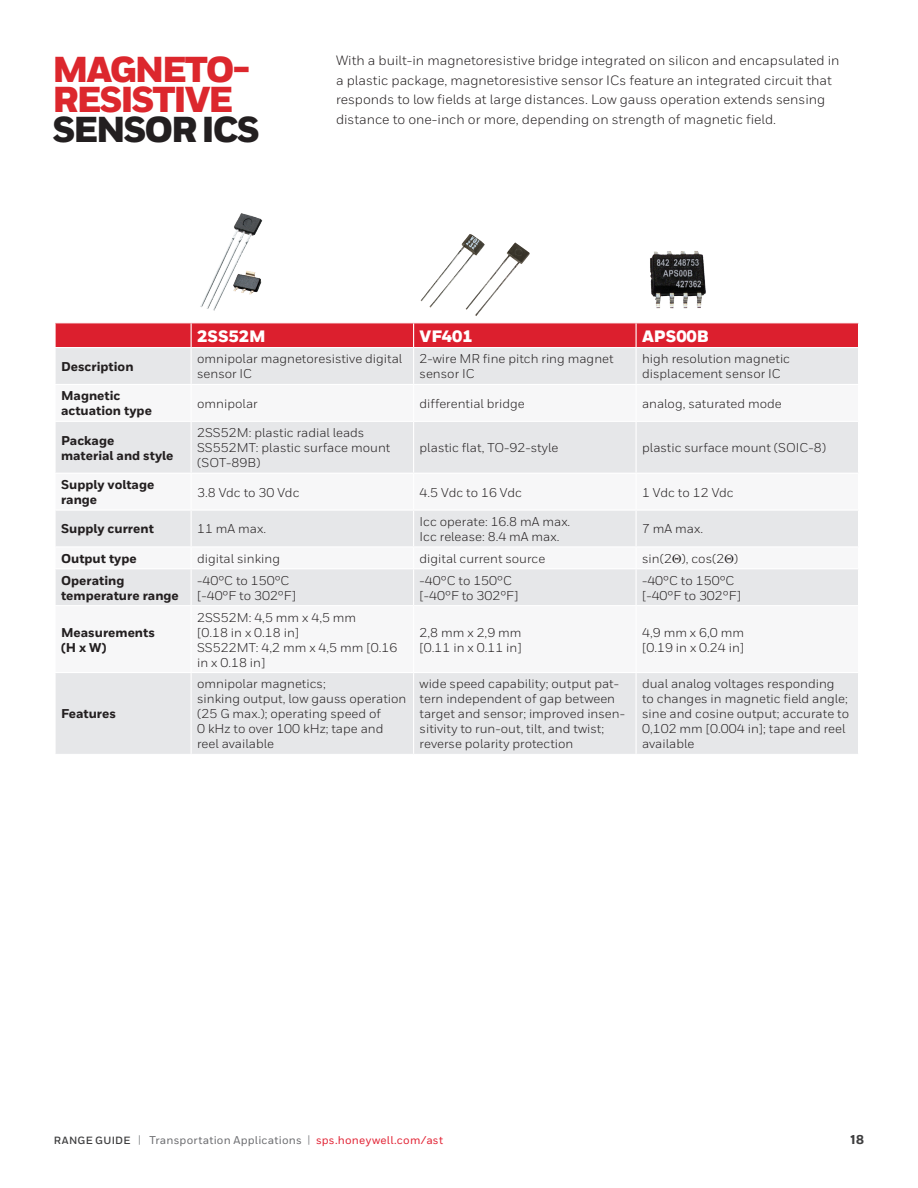
<style>
.page{position:relative;width:918px;height:1188px;background:#fff}
.page>*{position:absolute;margin:0;border:0;box-sizing:border-box;transform-origin:0 0}
.t1{font:900 36px/30px "Honeywell Sans";letter-spacing:-.06em;color:#dc272d}
.t2{font:900 16.5px "Honeywell Sans";color:#fff}
.t3{font:13.5px/19.5px "Honeywell Sans";color:#231f20}
.t4{font:12.75px/15px "Honeywell Sans";color:#231f20}
.t5{font:800 12.75px/15px "Honeywell Sans";color:#231f20}
.t6{font:800 12.75px "Honeywell Sans";color:#3e3e3f}
.t7{font:500 11.25px "Honeywell Sans";letter-spacing:.015em;color:#6c6d70}
.s1{color:#231f20}
.s2{font-weight:700;font-size:10.5px;color:#3e3e3f}
.s3{font-size:11.4px;color:#939598}
.s4{color:#e22536}
</style>
<div class="page">
<div style="left:56px;top:348px;width:802px;height:406px;background:#e6e7e9"></div>
<svg style="left:56px;top:385px;width:802px;height:287px"></svg>
<div style="left:55px;top:323px;width:804px;height:24px;background:#dc1f2e"></div>
<hr style="left:191px;top:348px;width:1px;height:36px;background:#fff">
<hr style="left:413px;top:348px;width:1px;height:36px;background:#fff">
<hr style="left:636px;top:348px;width:1px;height:36px;background:#fff">
<hr style="left:54px;top:384px;width:137px;height:1px;background:#fff">
<hr style="left:191px;top:384px;width:223px;height:1px;background:#fff">
<hr style="left:191px;top:385px;width:1px;height:36px;background:#fff">
<hr style="left:414px;top:384px;width:222px;height:1px;background:#fff">
<hr style="left:413px;top:385px;width:1px;height:36px;background:#fff">
<hr style="left:636px;top:384px;width:223px;height:1px;background:#fff">
<hr style="left:636px;top:385px;width:1px;height:36px;background:#fff">
<hr style="left:54px;top:421px;width:137px;height:1px;background:#fff">
<hr style="left:191px;top:421px;width:223px;height:1px;background:#fff">
<hr style="left:191px;top:422px;width:1px;height:51px;background:#fff">
<hr style="left:414px;top:421px;width:222px;height:1px;background:#fff">
<hr style="left:413px;top:422px;width:1px;height:51px;background:#fff">
<hr style="left:636px;top:421px;width:223px;height:1px;background:#fff">
<hr style="left:636px;top:422px;width:1px;height:51px;background:#fff">
<hr style="left:54px;top:473px;width:137px;height:1px;background:#fff">
<hr style="left:191px;top:473px;width:223px;height:1px;background:#fff">
<hr style="left:191px;top:474px;width:1px;height:36px;background:#fff">
<hr style="left:414px;top:473px;width:222px;height:1px;background:#fff">
<hr style="left:413px;top:474px;width:1px;height:36px;background:#fff">
<hr style="left:636px;top:473px;width:223px;height:1px;background:#fff">
<hr style="left:636px;top:474px;width:1px;height:36px;background:#fff">
<hr style="left:54px;top:510px;width:137px;height:1px;background:#fff">
<hr style="left:191px;top:510px;width:223px;height:1px;background:#fff">
<hr style="left:191px;top:511px;width:1px;height:35px;background:#fff">
<hr style="left:414px;top:510px;width:222px;height:1px;background:#fff">
<hr style="left:413px;top:511px;width:1px;height:35px;background:#fff">
<hr style="left:636px;top:510px;width:223px;height:1px;background:#fff">
<hr style="left:636px;top:511px;width:1px;height:35px;background:#fff">
<hr style="left:54px;top:546px;width:137px;height:1px;background:#fff">
<hr style="left:191px;top:546px;width:223px;height:1px;background:#fff">
<svg style="left:191px;top:547px;width:1px;height:21px"></svg>
<hr style="left:414px;top:546px;width:222px;height:1px;background:#fff">
<svg style="left:413px;top:547px;width:1px;height:21px"></svg>
<hr style="left:636px;top:546px;width:223px;height:1px;background:#fff">
<svg style="left:636px;top:547px;width:1px;height:21px"></svg>
<hr style="left:54px;top:568px;width:137px;height:1px;background:#fff">
<hr style="left:191px;top:568px;width:223px;height:1px;background:#fff">
<hr style="left:191px;top:569px;width:1px;height:36px;background:#fff">
<hr style="left:414px;top:568px;width:222px;height:1px;background:#fff">
<hr style="left:413px;top:569px;width:1px;height:36px;background:#fff">
<hr style="left:636px;top:568px;width:223px;height:1px;background:#fff">
<hr style="left:636px;top:569px;width:1px;height:36px;background:#fff">
<hr style="left:54px;top:605px;width:137px;height:1px;background:#fff">
<hr style="left:191px;top:605px;width:223px;height:1px;background:#fff">
<hr style="left:191px;top:606px;width:1px;height:66px;background:#fff">
<hr style="left:414px;top:605px;width:222px;height:1px;background:#fff">
<hr style="left:413px;top:606px;width:1px;height:66px;background:#fff">
<hr style="left:636px;top:605px;width:223px;height:1px;background:#fff">
<hr style="left:636px;top:606px;width:1px;height:66px;background:#fff">
<hr style="left:54px;top:672px;width:137px;height:1px;background:#fff">
<hr style="left:191px;top:672px;width:223px;height:1px;background:#fff">
<hr style="left:191px;top:673px;width:1px;height:81px;background:#fff">
<hr style="left:414px;top:672px;width:222px;height:1px;background:#fff">
<hr style="left:413px;top:673px;width:1px;height:81px;background:#fff">
<hr style="left:636px;top:672px;width:223px;height:1px;background:#fff">
<hr style="left:636px;top:673px;width:1px;height:81px;background:#fff">
<img style="left:200px;top:213px;width:63px;height:98px">
<img style="left:421px;top:234px;width:92px;height:74px">
<img style="left:650px;top:251px;width:56px;height:58px">
<svg style="left:672px;top:554px;width:9px;height:9px"></svg>
<svg style="left:725px;top:554px;width:9px;height:9px"></svg>
<p class="t1" style="left:52px;top:56px;width:209px">MAGNETO-<br>RESISTIVE<br><span class="s1">SENSOR ICS</span></p>
<p class="t3" style="left:336px;top:51px;width:505px">With a built-in magnetoresistive bridge integrated on silicon and encapsulated in a plastic package, magnetoresistive sensor ICs feature an integrated circuit that responds to low fields at large distances. Low gauss operation extends sensing distance to one-inch or more, depending on strength of magnetic field.</p>
<p class="t2" style="left:197px;top:326px;width:70px">2SS52M</p>
<p class="t2" style="left:420px;top:326px;width:55px">VF401</p>
<p class="t2" style="left:642px;top:326px;width:68px">APS00B</p>
<p class="t5" style="left:61px;top:359px;width:74px">Description</p>
<p class="t4" style="left:197px;top:352px;width:207px">omnipolar magnetoresistive digital sensor IC</p>
<p class="t4" style="left:420px;top:352px;width:196px">2-wire MR fine pitch ring magnet sensor IC</p>
<p class="t4" style="left:642px;top:352px;width:150px">high resolution magnetic displacement sensor IC</p>
<p class="t5" style="left:61px;top:389px;width:92px">Magnetic actuation type</p>
<p class="t4" style="left:197px;top:396px;width:62px">omnipolar</p>
<p class="t4" style="left:420px;top:396px;width:107px">differential bridge</p>
<p class="t4" style="left:642px;top:396px;width:141px">analog, saturated mode</p>
<p class="t5" style="left:61px;top:433px;width:114px">Package<br>material and style</p>
<p class="t4" style="left:197px;top:425px;width:195px">2SS52M: plastic radial leads<br>SS552MT: plastic surface mount (SOT-89B)</p>
<p class="t4" style="left:420px;top:440px;width:140px">plastic flat, TO-92-style</p>
<p class="t4" style="left:642px;top:440px;width:185px">plastic surface mount (SOIC-8)</p>
<p class="t5" style="left:61px;top:478px;width:95px">Supply voltage range</p>
<p class="t4" style="left:197px;top:485px;width:104px">3.8 Vdc to 30 Vdc</p>
<p class="t4" style="left:420px;top:485px;width:104px">4.5 Vdc to 16 Vdc</p>
<p class="t4" style="left:642px;top:485px;width:93px">1 Vdc to 12 Vdc</p>
<p class="t5" style="left:61px;top:522px;width:94px">Supply current</p>
<p class="t4" style="left:197px;top:522px;width:71px">11 mA max.</p>
<p class="t4" style="left:420px;top:514px;width:152px">Icc operate: 16.8 mA max.</p>
<p class="t4" style="left:420px;top:529px;width:141px">Icc release: 8.4 mA max.</p>
<p class="t4" style="left:642px;top:522px;width:63px">7 mA max.</p>
<p class="t5" style="left:61px;top:551px;width:77px">Output type</p>
<p class="t4" style="left:197px;top:551px;width:84px">digital sinking</p>
<p class="t4" style="left:420px;top:551px;width:127px">digital current source</p>
<p class="t4" style="left:642px;top:551px;width:98px">sin(2 ), cos(2 )</p>
<p class="t5" style="left:61px;top:573px;width:119px">Operating temperature range</p>
<p class="t4" style="left:197px;top:573px;width:100px">-40°C to 150°C [-40°F to 302°F]</p>
<p class="t4" style="left:420px;top:573px;width:100px">-40°C to 150°C [-40°F to 302°F]</p>
<p class="t4" style="left:642px;top:573px;width:100px">-40°C to 150°C [-40°F to 302°F]</p>
<p class="t5" style="left:61px;top:625px;width:95px">Measurements (H x W)</p>
<p class="t4" style="left:197px;top:610px;width:202px">2SS52M: 4,5 mm x 4,5 mm<br>[0.18 in x 0.18 in]<br>SS522MT: 4,2 mm x 4,5 mm [0.16 in x 0.18 in]</p>
<p class="t4" style="left:420px;top:625px;width:104px">2,8 mm x 2,9 mm [0.11 in x 0.11 in]</p>
<p class="t4" style="left:642px;top:625px;width:104px">4,9 mm x 6,0 mm [0.19 in x 0.24 in]</p>
<p class="t5" style="left:61px;top:707px;width:56px">Features</p>
<p class="t4" style="left:197px;top:677px;width:211px">omnipolar magnetics;<br>sinking output, low gauss operation (25 G max.); operating speed of<br>0 kHz to over 100 kHz; tape and reel available</p>
<p class="t4" style="left:420px;top:677px;width:207px">wide speed capability; output pat&shy;tern independent of gap between target and sensor; improved insen&shy;sitivity to run-out, tilt, and twist; reverse polarity protection</p>
<p class="t4" style="left:642px;top:677px;width:209px">dual analog voltages responding to changes in magnetic field angle; sine and cosine output; accurate to<br>0,102 mm [0.004 in]; tape and reel available</p>
<p class="t7" style="left:54px;top:1133px;width:391px"><span class="s2">RANGE GUIDE</span> <span class="s3">|</span> Transportation Applications <span class="s3">|</span> <span class="s4">sps.honeywell.com/ast</span></p>
<p class="t6" style="left:851px;top:1132px;width:15px">18</p>
</div>
